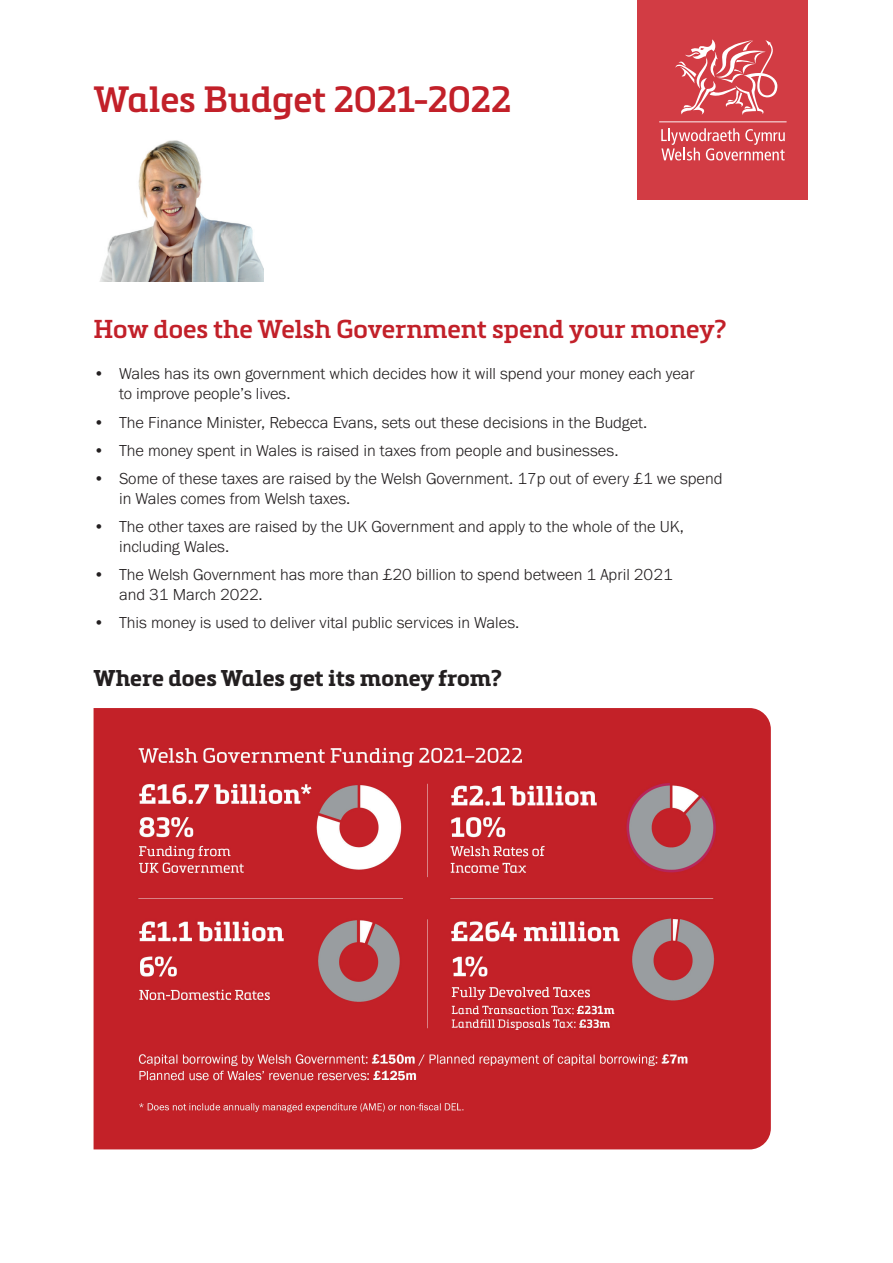
<style>
.page{position:relative;width:893px;height:1263px;background:#fff}
.page>*{position:absolute;margin:0;border:0;box-sizing:border-box;transform-origin:0 0}
.t1{font:600 36px "Metronic Slab Pro";letter-spacing:-.005em;color:#c22029}
.t2{font:600 25.5px "Metronic Slab Pro";color:#c22029}
.t3{font:700 22.5px "Metronic Slab Pro";color:#231f20}
.t4{font:300 16.5px/19.8px "Franklin Gothic URW";color:#231f20}
</style>
<div class="page">
<div style="left:638px;top:0;width:170px;height:200px;background:#d23c44"></div>
<svg style="left:675px;top:39px;width:102px;height:76px"></svg>
<svg style="left:661px;top:128px;width:124px;height:32px"></svg>
<hr style="left:659px;top:121px;width:128px;height:1px;background:#fff">
<img style="left:99px;top:140px;width:165px;height:142px">
<img style="left:94px;top:708px;width:677px;height:441px">
<h1 class="t1" style="left:94px;top:77px;width:419px">Wales Budget 2021-2022</h1>
<h2 class="t2" style="left:94px;top:313px;width:634px">How does the Welsh Government spend your money?</h2>
<p class="t4" style="left:119px;top:364px;width:577px;text-indent:-26px">• Wales has its own government which decides how it will spend your money each year to improve people’s lives.</p>
<p class="t4" style="left:94px;top:412px;width:555px">• The Finance Minister, Rebecca Evans, sets out these decisions in the Budget.</p>
<p class="t4" style="left:94px;top:440px;width:526px">• The money spent in Wales is raised in taxes from people and businesses.</p>
<p class="t4" style="left:119px;top:468px;width:605px;text-indent:-26px">• Some of these taxes are raised by the Welsh Government. 17p out of every £1 we spend in Wales comes from Welsh taxes.</p>
<p class="t4" style="left:119px;top:516px;width:566px;text-indent:-26px">• The other taxes are raised by the UK Government and apply to the whole of the UK, including Wales.</p>
<p class="t4" style="left:119px;top:565px;width:555px;text-indent:-26px">• The Welsh Government has more than £20 billion to spend between 1 April 2021 and 31 March 2022.</p>
<p class="t4" style="left:94px;top:613px;width:427px">• This money is used to deliver vital public services in Wales.</p>
<h3 class="t3" style="left:94px;top:663px;width:410px">Where does Wales get its money from?</h3>
</div>
